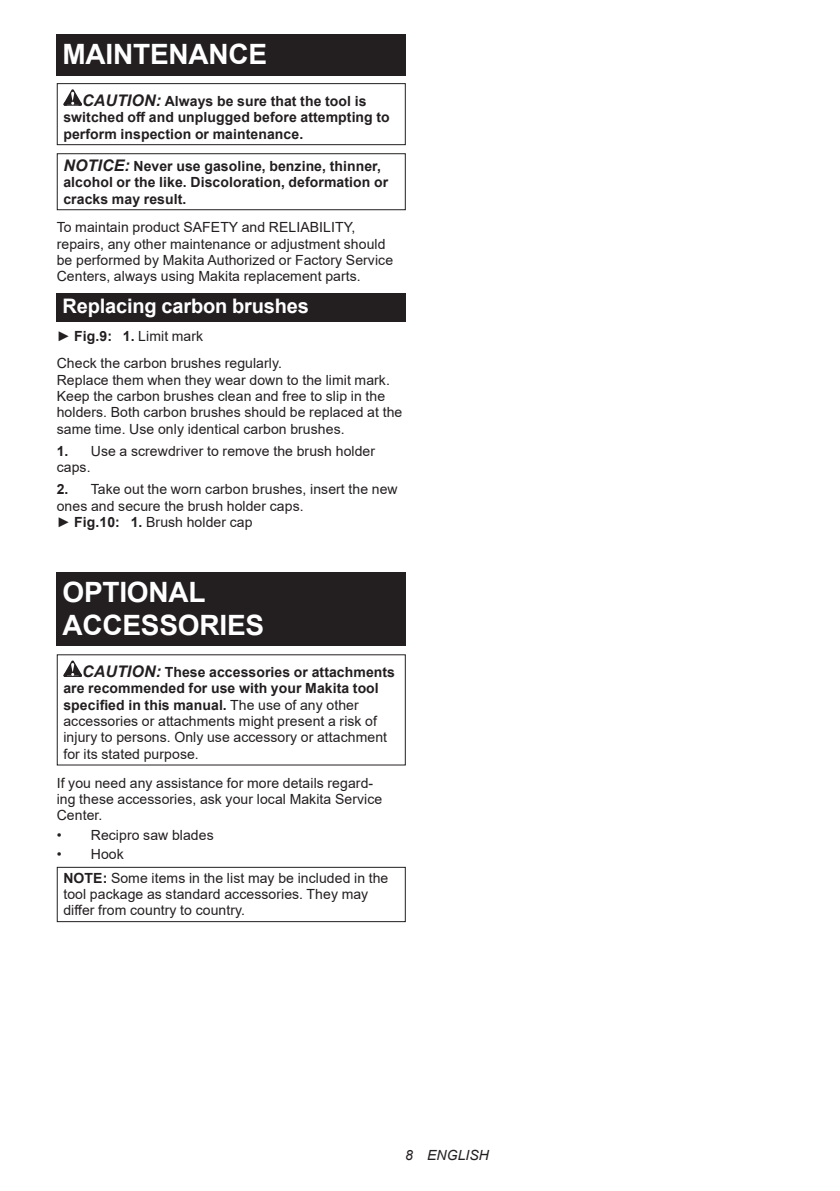
<style>
.page{position:relative;width:840px;height:1191px;background:#fff}
.page>*{position:absolute;margin:0;border:0;box-sizing:border-box;transform-origin:0 0}
.t1{font:700 28px/32.8px "Arial";letter-spacing:-.01em;color:#fff}
.t2{font:700 20px "Arial";letter-spacing:-.01em;color:#fff}
.t3{font:14px/16.4px "Arial";letter-spacing:.005em;color:#231f20}
.t4{font:700 14px/16.4px "Arial";letter-spacing:.005em;color:#231f20}
.t5{font:italic 14px "Arial";letter-spacing:.005em;color:#231f20}
.s1{font-style:italic;font-size:16px}
.s2{font-weight:700}
.s3{font-weight:700;font-style:italic;font-size:16px}
</style>
<div class="page">
<div style="left:57px;top:34px;width:348px;height:41px;background:#231f20"></div>
<svg style="left:63px;top:89px;width:19px;height:17px"></svg>
<div style="left:57px;top:83px;width:348px;height:62px;border:1px solid #231f20"></div>
<div style="left:57px;top:153px;width:348px;height:57px;border:1px solid #231f20"></div>
<div style="left:57px;top:293px;width:348px;height:28px;background:#231f20"></div>
<div style="left:57px;top:572px;width:348px;height:74px;background:#231f20"></div>
<svg style="left:63px;top:660px;width:19px;height:17px"></svg>
<div style="left:57px;top:867px;width:348px;height:55px;border:1px solid #231f20"></div>
<h1 class="t1" style="left:62px;top:38px;width:206px">MAINTENANCE</h1>
<p class="t4" style="left:63px;top:93px;width:327px;text-indent:19px"><span class="s1">CAUTION:</span> Always be sure that the tool is switched off and unplugged before attempting to perform inspection or maintenance.</p>
<p class="t4" style="left:63px;top:158px;width:326px"><span class="s1">NOTICE:</span> Never use gasoline, benzine, thinner, alcohol or the like. Discoloration, deformation or cracks may result.</p>
<p class="t3" style="left:57px;top:219px;width:338px">To maintain product SAFETY and RELIABILITY, repairs, any other maintenance or adjustment should be performed by Makita Authorized or Factory Service Centers, always using Makita replacement parts.</p>
<h2 class="t2" style="left:62px;top:292px;width:248px">Replacing carbon brushes</h2>
<p class="t3" style="left:57px;top:321px;width:227px;line-height:27.8px">► <span class="s2">Fig.9: 1.</span> Limit mark<br>Check the carbon brushes regularly.</p>
<p class="t3" style="left:57px;top:371px;width:347px">Replace them when they wear down to the limit mark.<br>Keep the carbon brushes clean and free to slip in the holders. Both carbon brushes should be replaced at the same time. Use only identical carbon brushes.</p>
<p class="t3" style="left:57px;top:442px;width:320px"><span class="s2">1.</span> Use a screwdriver to remove the brush holder caps.</p>
<p class="t3" style="left:57px;top:481px;width:342px"><span class="s2">2.</span> Take out the worn carbon brushes, insert the new ones and secure the brush holder caps.<br>► <span class="s2">Fig.10: 1.</span> Brush holder cap</p>
<h1 class="t1" style="left:62px;top:576px;width:203px">OPTIONAL<br>ACCESSORIES</h1>
<p class="t3" style="left:63px;top:663px;width:333px;text-indent:19px"><span class="s3">CAUTION:</span> <span class="s2">These accessories or attachments are recommended for use with your Makita tool specified in this manual.</span> The use of any other accessories or attachments might present a risk of injury to persons. Only use accessory or attachment for its stated purpose.</p>
<p class="t3" style="left:57px;top:774px;width:327px">If you need any assistance for more details regard&shy;ing these accessories, ask your local Makita Service<br>Center.</p>
<p class="t3" style="left:57px;top:826px;width:158px">• Recipro saw blades</p>
<p class="t3" style="left:63px;top:842px;width:326px;line-height:23.8px;text-indent:-7px">• Hook<br><span class="s2">NOTE:</span> Some items in the list may be included in the</p>
<p class="t3" style="left:63px;top:886px;width:306px">tool package as standard accessories. They may differ from country to country.</p>
<p class="t5" style="left:405px;top:1146px;width:85px">8 ENGLISH</p>
</div>
